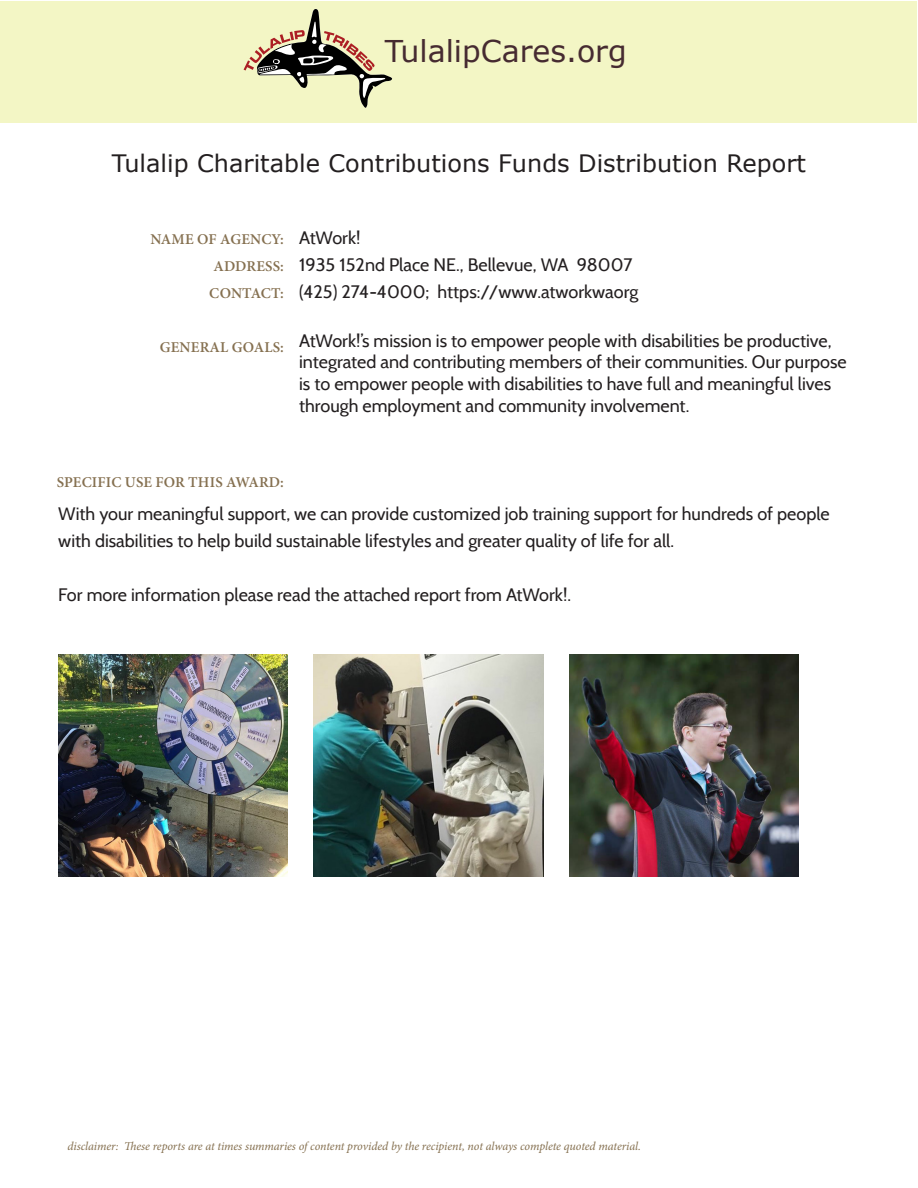
<style>
.page{position:relative;width:918px;height:1188px;background:#fff}
.page>*{position:absolute;margin:0;border:0;box-sizing:border-box;transform-origin:0 0}
.t1{font:30px "Verdana";color:#462b31}
.t2{font:24px "Verdana";color:#231f20}
.t3{font:18px/21.6px "Cabin";color:#231f20}
.t4{font:600 15px/27px "Minion Pro";letter-spacing:.01em;color:#857050;text-align:justify}
.t5{font:italic 12px "Minion Pro";letter-spacing:-.01em;color:#857050}
</style>
<div class="page">
<div style="left:1px;top:1px;width:916px;height:121px;background:#f3f6c5"></div>
<svg style="left:244px;top:9px;width:149px;height:99px"></svg>
<img style="left:58px;top:654px;width:230px;height:223px">
<img style="left:314px;top:654px;width:229px;height:223px">
<img style="left:569px;top:654px;width:230px;height:223px">
<h1 class="t1" style="left:385px;top:30px;width:243px">TulalipCares.org</h1>
<h2 class="t2" style="left:112px;top:147px;width:696px">Tulalip Charitable Contributions Funds Distribution Report</h2>
<p class="t4" style="left:209px;top:226px;width:76px;text-indent:-59px">NAME OF AGENCY:<br>ADDRESS:<br>CONTACT:</p>
<p class="t4" style="left:160px;top:334px;width:126px">GENERAL GOALS:</p>
<p class="t3" style="left:299px;top:227px;width:63px">AtWork!</p>
<p class="t3" style="left:299px;top:254px;width:335px">1935 152nd Place NE., Bellevue, WA 98007</p>
<p class="t3" style="left:299px;top:281px;width:341px">(425) 274-4000; https://www.atworkwaorg</p>
<p class="t3" style="left:299px;top:330px;width:549px">AtWork!’s mission is to empower people with disabilities be productive, integrated and contributing members of their communities. Our purpose is to empower people with disabilities to have full and meaningful lives through employment and community involvement.</p>
<p class="t4" style="left:57px;top:469px;width:229px">SPECIFIC USE FOR THIS AWARD:</p>
<p class="t3" style="left:58px;top:500px;width:773px;line-height:27px">With your meaningful support, we can provide customized job training support for hundreds of people with disabilities to help build sustainable lifestyles and greater quality of life for all.</p>
<p class="t3" style="left:58px;top:583px;width:514px">For more information please read the attached report from AtWork!.</p>
<p class="t5" style="left:68px;top:1138px;width:575px">disclaimer: These reports are at times summaries of content provided by the recipient, not always complete quoted material.</p>
</div>
